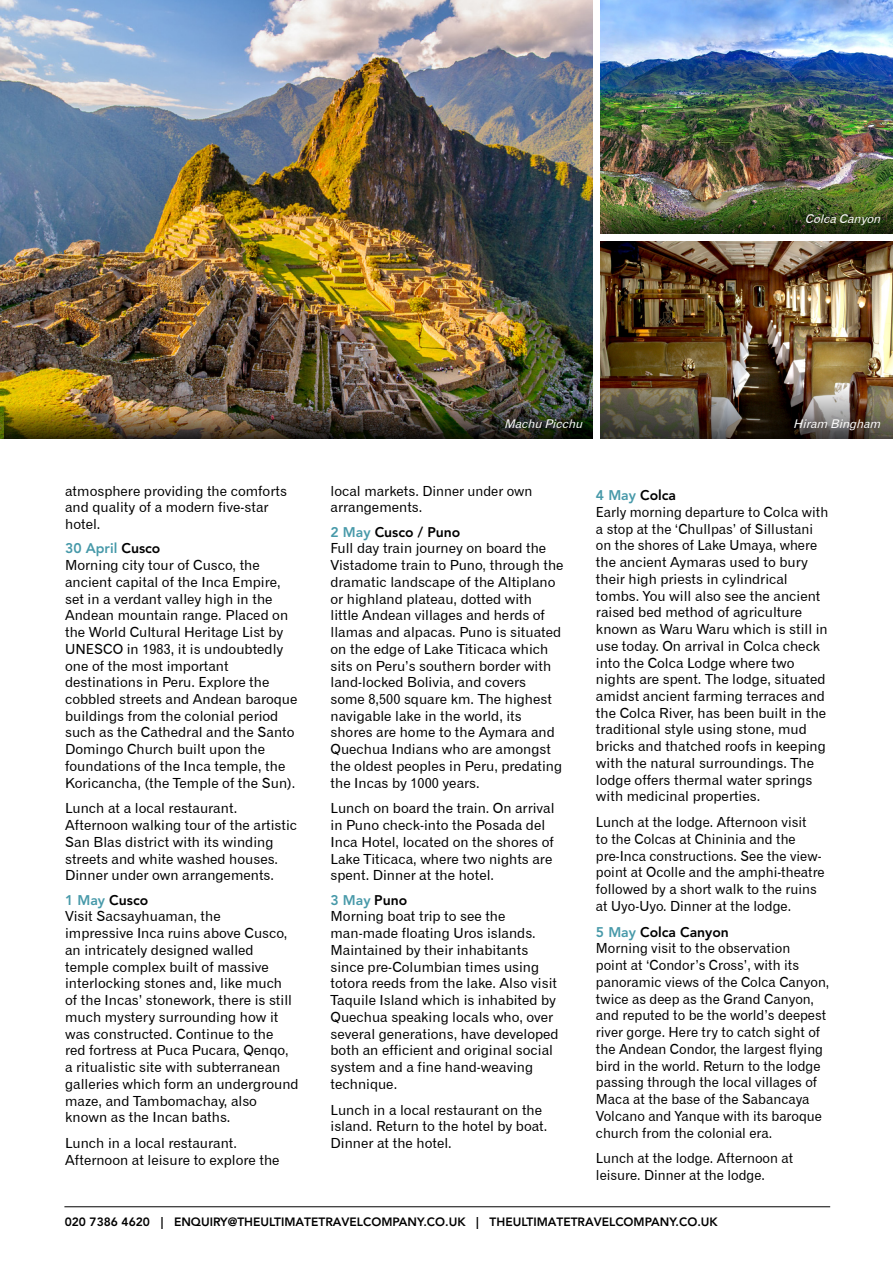
<style>
.page{position:relative;width:893px;height:1263px;background:#fff}
.page>*{position:absolute;margin:0;border:0;box-sizing:border-box;transform-origin:0 0}
.t1{font:13.95px/16.8px "Gothic 720 BT Roman B";color:#000}
.t2{font:800 13.95px "Avenir";color:#000}
.t3{font:800 13.95px "Avenir";color:#4799a9}
.t4{font:800 12px "Avenir";color:#000}
.t5{font:italic 12px "Gothic 720 BT Roman B";color:#fff}
.s1{color:#000}
.s2{color:#4799a9}
.s3{font-family:"Avenir";font-weight:800;color:#4799a9}
.s4{font-family:"Avenir";font-weight:800}
</style>
<div class="page">
<hr style="left:64px;top:1206px;width:766px;height:1px;background:#000">
<img style="left:0;top:0;width:593px;height:439px">
<img style="left:600px;top:0;width:293px;height:207px">
<img style="left:600px;top:241px;width:293px;height:145px">
<img style="left:4px;top:403px;width:589px;height:36px">
<img style="left:600px;top:207px;width:293px;height:27px">
<img style="left:600px;top:386px;width:293px;height:53px">
<p class="t5" style="left:805px;top:211px;width:80px">ColcaCanyon</p>
<p class="t1" style="left:65px;top:482px;width:223px">atmosphere providing the comforts and quality of a modern five-star hotel.</p>
<p class="t3" style="left:65px;top:538px;width:97px">30 April <span class="s1">Cusco</span></p>
<p class="t1" style="left:65px;top:556px;width:234px">Morning city tour of Cusco, the ancient capital of the Inca Empire, set in a verdant valley high in the Andean mountain range. Placed on the World Cultural Heritage List by UNESCO in 1983, it is undoubtedly one of the most important destinations in Peru. Explore the cobbled streets and Andean baroque buildings from the colonial period such as the Cathedral and the Santo Domingo Church built upon the foundations of the Inca temple, the Koricancha, (the Temple of the Sun).</p>
<p class="t1" style="left:65px;top:800px;width:234px">Lunch at a local restaurant.<br>Afternoon walking tour of the artistic San Blas district with its winding streets and white washed houses.<br>Dinner under own arrangements.</p>
<p class="t2" style="left:65px;top:889px;width:85px"><span class="s2">1 May</span> Cusco</p>
<p class="t1" style="left:65px;top:908px;width:235px">Visit Sacsayhuaman, the<br>impressive Inca ruins above Cusco, an intricately designed walled temple complex built of massive interlocking stones and, like much<br>of the Incas’ stonework, there is still much mystery surrounding how it was constructed. Continue to the<br>red fortress at Puca Pucara, Qenqo, a ritualistic site with subterranean galleries which form an underground maze, and Tambomachay, also known as the Incan baths.</p>
<p class="t1" style="left:65px;top:1134px;width:216px">Lunch in a local restaurant.<br>Afternoon at leisure to explore the</p>
<p class="t5" style="left:504px;top:416px;width:83px">Machu Picchu</p>
<p class="t5" style="left:793px;top:416px;width:92px">Hiram Bingham</p>
<p class="t1" style="left:331px;top:482px;width:203px">local markets. Dinner under own arrangements.</p>
<p class="t1" style="left:331px;top:523px;width:235px"><span class="s3">2 May</span> <span class="s4">Cusco / Puno<br></span>Full day train journey on board the<br>Vistadome train to Puno, through the dramatic landscape of the Altiplano or highland plateau, dotted with little Andean villages and herds of llamas and alpacas. Puno is situated on the edge of Lake Titicaca which sits on Peru’s southern border with land-locked Bolivia, and covers some 8,500 square km. The highest navigable lake in the world, its shores are home to the Aymara and<br>Quechua Indians who are amongst the oldest peoples in Peru, predating the Incas by 1000 years.</p>
<p class="t1" style="left:331px;top:800px;width:226px">Lunch on board the train. On arrival in Puno check-into the Posada del Inca Hotel, located on the shores of Lake Titicaca, where two nights are spent. Dinner at the hotel.</p>
<p class="t3" style="left:331px;top:889px;width:78px">3 May <span class="s1">Puno</span></p>
<p class="t1" style="left:331px;top:908px;width:230px">Morning boat trip to see the man-made floating Uros islands.<br>Maintained by their inhabitants since pre-Columbian times using totora reeds from the lake. Also visit<br>Taquile Island which is inhabited by<br>Quechua speaking locals who, over several generations, have developed both an efficient and original social system and a fine hand-weaving technique.</p>
<p class="t1" style="left:331px;top:1101px;width:218px">Lunch in a local restaurant on the island. Return to the hotel by boat.<br>Dinner at the hotel.</p>
<p class="t2" style="left:596px;top:485px;width:82px"><span class="s2">4 May</span> Colca</p>
<p class="t1" style="left:596px;top:503px;width:234px">Early morning departure to Colca with a stop at the ‘Chullpas’ of Sillustani on the shores of Lake Umaya, where the ancient Aymaras used to bury their high priests in cylindrical tombs. You will also see the ancient raised bed method of agriculture known as Waru Waru which is still in use today. On arrival in Colca check into the Colca Lodge where two nights are spent. The lodge, situated amidst ancient farming terraces and the Colca River, has been built in the traditional style using stone, mud bricks and thatched roofs in keeping with the natural surroundings. The lodge offers thermal water springs with medicinal properties.</p>
<p class="t1" style="left:596px;top:814px;width:230px">Lunch at the lodge. Afternoon visit<br>to the Colcas at Chininia and the pre-Inca constructions. See the view&shy;point at Ocolle and the amphi-theatre followed by a short walk to the ruins at Uyo-Uyo. Dinner at the lodge.</p>
<p class="t2" style="left:596px;top:921px;width:135px"><span class="s2">5 May</span> Colca Canyon</p>
<p class="t1" style="left:596px;top:940px;width:235px">Morning visit to the observation<br>point at ‘Condor’s Cross’, with its panoramic views of the Colca Canyon, twice as deep as the Grand Canyon, and reputed to be the world’s deepest river gorge. Here try to catch sight of the Andean Condor, the largest flying bird in the world. Return to the lodge passing through the local villages of Maca at the base of the Sabancaya Volcano and Yanque with its baroque church from the colonial era.</p>
<p class="t1" style="left:596px;top:1150px;width:199px">Lunch at the lodge. Afternoon at leisure. Dinner at the lodge.</p>
<p class="t4" style="left:65px;top:1213px;width:655px">020 7386 4620 | ENQUIRY@THEULTIMATETRAVELCOMPANY.CO.UK | THEULTIMATETRAVELCOMPANY.CO.UK</p>
</div>
